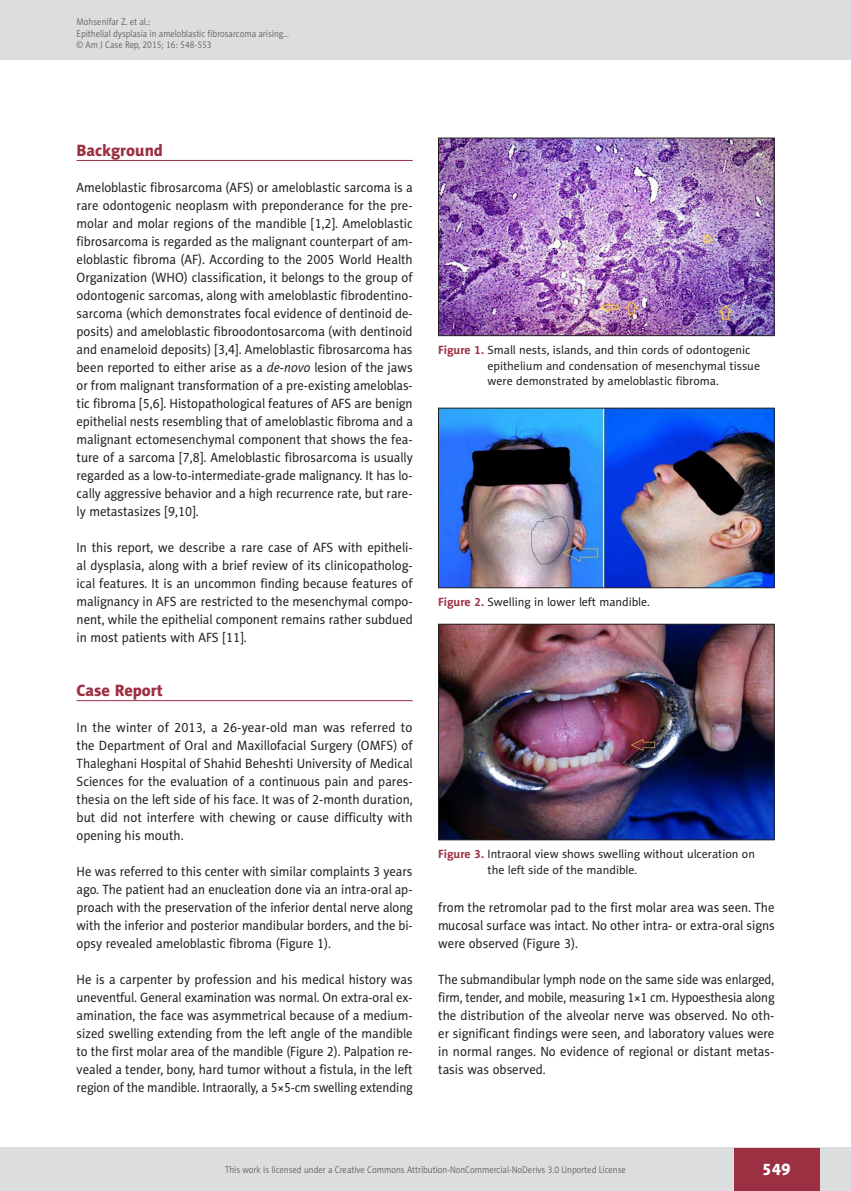
<style>
.page{position:relative;width:851px;height:1191px;background:#fff}
.page>*{position:absolute;margin:0;border:0;box-sizing:border-box;transform-origin:0 0}
.AJCR_Headline_1{font:16.5px "Naomi Sans EFN Heavy";color:#9d2f42}
.t1{font:16.5px "Naomi Sans EFN Heavy";color:#fff}
.AJCR_Body{font:13.5px/18px "Naomi Sans EFN";color:#231f20;text-align:justify;scale:.95 1}
.AJCR_Body-2{font:13.5px/18px "Naomi Sans EFN";color:#231f20;text-align:justify;scale:.96 1}
.AJCR_Body-3{font:13.5px/18px "Naomi Sans EFN";color:#231f20;text-align:justify;scale:.93 1}
.AJCR_Rycina_tytul{font:12px/15.8px "Naomi Sans EFN";color:#231f20}
.AJCR_pagina_zywa{font:9.75px/11.2px "Naomi Sans EFN Light";color:#57585a;scale:.9 1}
.AJCR_pagina_sygnatur{font:9.75px "Naomi Sans EFN Light";color:#57585a;scale:.9 1}
.s1{font-style:italic}
.s2{font-weight:700;color:#9d2f42}
</style>
<div class="page">
<hr style="left:77px;top:160px;width:335px;height:1px;background:#9d2f42">
<hr style="left:77px;top:700px;width:335px;height:1px;background:#9d2f42">
<img style="left:440px;top:140px;width:332px;height:194px">
<div style="left:438px;top:138px;width:336px;height:198px;border:1px solid #231f20"></div>
<img style="left:440px;top:626px;width:332px;height:212px">
<div style="left:438px;top:624px;width:336px;height:216px;border:1px solid #231f20"></div>
<img style="left:440px;top:410px;width:332px;height:176px">
<div style="left:438px;top:408px;width:336px;height:180px;border:1px solid #231f20"></div>
<div style="left:0;top:1148px;width:850px;height:43px;background:#dcdddf"></div>
<div style="left:733px;top:1147px;width:86px;height:43px;background:#9d2f42"></div>
<div style="left:0;top:0;width:850px;height:60px;background:#dcdddf"></div>
<p class="AJCR_pagina_zywa" style="left:77px;top:16px;width:237px">Mohsenifar Z. et al.:<br>Epithelial dysplasia in ameloblastic fibrosarcoma arising…</p>
<p class="AJCR_pagina_sygnatur" style="left:77px;top:39px;width:152px">© Am J Case Rep, 2015; 16: 548-553</p>
<p class="AJCR_Headline_1" style="left:77px;top:140px;width:88px">Background</p>
<p class="AJCR_Body" style="left:77px;top:178px;width:355px">Ameloblastic fibrosarcoma (AFS) or ameloblastic sarcoma is a rare odontogenic neoplasm with preponderance for the pre&shy;molar and molar regions of the mandible [1,2]. Ameloblastic fibrosarcoma is regarded as the malignant counterpart of am&shy;eloblastic fibroma (AF). According to the 2005 World Health Organization (WHO) classification, it belongs to the group of odontogenic sarcomas, along with ameloblastic fibrodentino&shy;sarcoma (which demonstrates focal evidence of dentinoid de&shy;posits) and ameloblastic fibroodontosarcoma (with dentinoid and enameloid deposits) [3,4]. Ameloblastic fibrosarcoma has been reported to either arise as a <span class="s1">de-novo</span> lesion of the jaws or from malignant transformation of a pre-existing ameloblas&shy;tic fibroma [5,6]. Histopathological features of AFS are benign epithelial nests resembling that of ameloblastic fibroma and a malignant ectomesenchymal component that shows the fea&shy;ture of a sarcoma [7,8]. Ameloblastic fibrosarcoma is usually regarded as a low-to-intermediate-grade malignancy. It has lo&shy;cally aggressive behavior and a high recurrence rate, but rare&shy;ly metastasizes [9,10].</p>
<p class="AJCR_Body" style="left:77px;top:538px;width:355px">In this report, we describe a rare case of AFS with epitheli&shy;al dysplasia, along with a brief review of its clinicopatholog&shy;ical features. It is an uncommon finding because features of malignancy in AFS are restricted to the mesenchymal compo&shy;nent, while the epithelial component remains rather subdued in most patients with AFS [11].</p>
<p class="AJCR_Headline_1" style="left:77px;top:680px;width:88px">Case Report</p>
<p class="AJCR_Body-2" style="left:77px;top:718px;width:351px">In the winter of 2013, a 26-year-old man was referred to the Department of Oral and Maxillofacial Surgery (OMFS) of Thaleghani Hospital of Shahid Beheshti University of Medical Sciences for the evaluation of a continuous pain and pares&shy;thesia on the left side of his face. It was of 2-month duration, but did not interfere with chewing or cause difficulty with opening his mouth.</p>
<p class="AJCR_Body" style="left:77px;top:862px;width:355px">He was referred to this center with similar complaints 3 years ago. The patient had an enucleation done via an intra-oral ap&shy;proach with the preservation of the inferior dental nerve along with the inferior and posterior mandibular borders, and the bi&shy;opsy revealed ameloblastic fibroma (Figure 1).</p>
<p class="AJCR_Body" style="left:77px;top:970px;width:355px">He is a carpenter by profession and his medical history was uneventful. General examination was normal. On extra-oral ex&shy;amination, the face was asymmetrical because of a medium&shy;sized swelling extending from the left angle of the mandible to the first molar area of the mandible (Figure 2). Palpation re&shy;vealed a tender, bony, hard tumor without a fistula, in the left region of the mandible. Intraorally, a 5×5-cm swelling extending</p>
<p class="AJCR_Rycina_tytul" style="left:487px;top:342px;width:274px;text-indent:-49px"><span class="s2">Figure 1.</span> Small nests, islands, and thin cords of odontogenic epithelium and condensation of mesenchymal tissue were demonstrated by ameloblastic fibroma.</p>
<p class="AJCR_Rycina_tytul" style="left:438px;top:594px;width:213px"><span class="s2">Figure 2.</span> Swelling in lower left mandible.</p>
<p class="AJCR_Rycina_tytul" style="left:487px;top:846px;width:269px;text-indent:-49px"><span class="s2">Figure 3.</span> Intraoral view shows swelling without ulceration on the left side of the mandible.</p>
<p class="AJCR_Body" style="left:438px;top:898px;width:355px">from the retromolar pad to the first molar area was seen. The mucosal surface was intact. No other intra- or extra-oral signs were observed (Figure 3).</p>
<p class="AJCR_Body-3" style="left:438px;top:970px;width:363px">The submandibular lymph node on the same side was enlarged, firm, tender, and mobile, measuring 1×1 cm. Hypoesthesia along the distribution of the alveolar nerve was observed. No oth&shy;er significant findings were seen, and laboratory values were in normal ranges. No evidence of regional or distant metas&shy;tasis was observed.</p>
<p class="AJCR_pagina_zywa" style="left:225px;top:1164px;width:447px">This work is licensed under a Creative Commons Attribution-NonCommercial-NoDerivs 3.0 Unported License</p>
<p class="t1" style="left:762px;top:1159px;width:30px">549</p>
</div>
